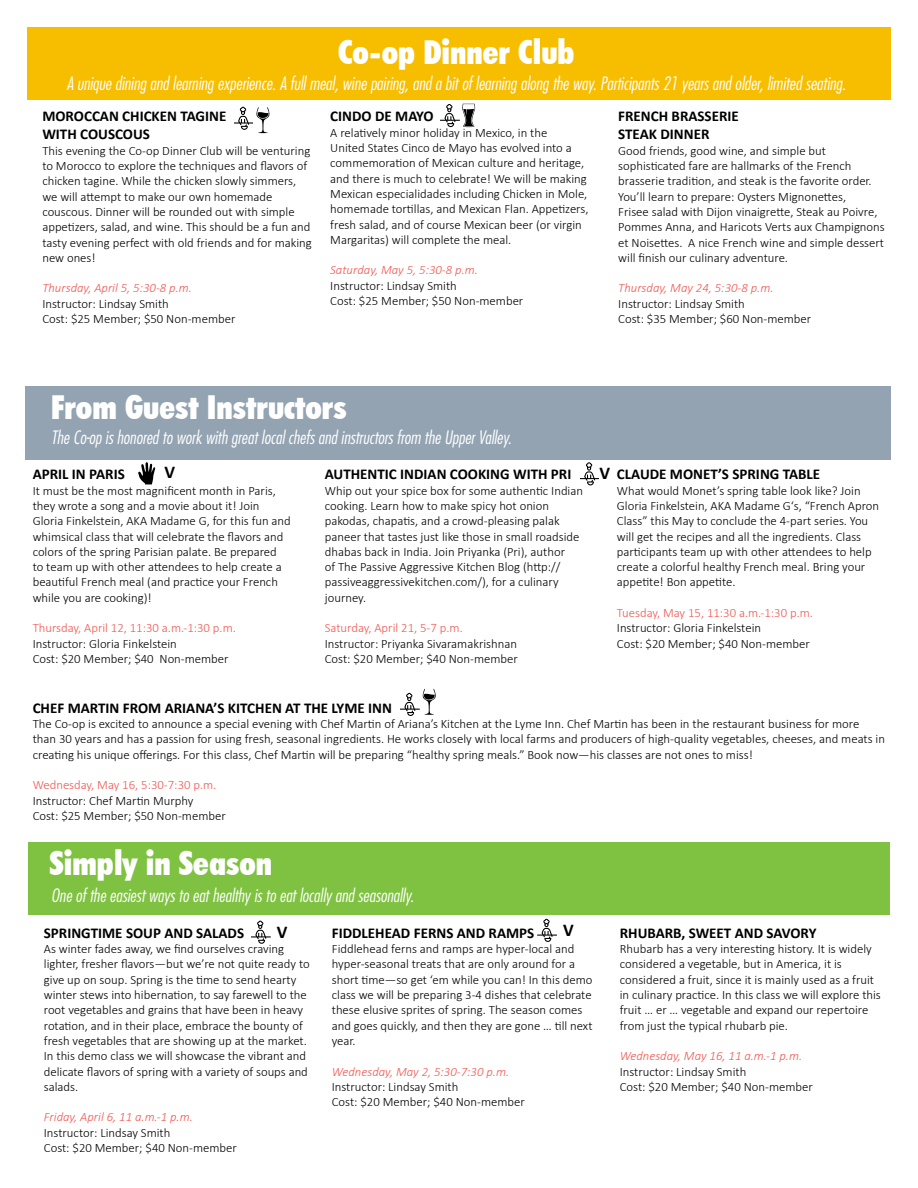
<style>
.page{position:relative;width:918px;height:1188px;background:#fff}
.page>*{position:absolute;margin:0;border:0;box-sizing:border-box;transform-origin:0 0}
.t1{font:900 condensed 33px "Futura BT";color:#fff}
.t2{font:italic 300 condensed 18px "Futura Std";color:#fff}
.t3{font:700 18px "Calibri";color:#000}
.t4{font:700 15px/18px "Calibri";color:#000}
.t5{font:300 12.75px/15.3px "Calibri";color:#000}
.t6{font:italic 300 12.75px "Calibri";color:#f05650}
.t7{font:300 12.75px "Calibri";color:#f05650}
</style>
<div class="page">
<svg style="left:252px;top:921px;width:18px;height:23px"></svg>
<div style="left:26px;top:387px;width:865px;height:73px;background:#93a3b1"></div>
<div style="left:27px;top:27px;width:864px;height:72px;background:#f7be00"></div>
<svg style="left:234px;top:107px;width:35px;height:26px"></svg>
<div style="left:28px;top:842px;width:862px;height:73px;background:#7fc241"></div>
<svg style="left:538px;top:919px;width:18px;height:23px"></svg>
<svg style="left:138px;top:462px;width:17px;height:22px"></svg>
<svg style="left:580px;top:462px;width:19px;height:23px"></svg>
<svg style="left:401px;top:689px;width:35px;height:27px"></svg>
<svg style="left:441px;top:104px;width:34px;height:23px"></svg>
<h1 class="t1" style="left:338px;top:32px;width:238px">Co-op Dinner Club</h1>
<h2 class="t2" style="left:67px;top:73px;width:781px">A unique dining and learning experience. A full meal, wine pairing, and a bit of learning along the way. Participants 21 years and older, limited seating.</h2>
<p class="t4" style="left:42px;top:107px;width:185px">MOROCCAN CHICKEN TAGINE<br>WITH COUSCOUS</p>
<p class="t5" style="left:42px;top:143px;width:271px">This evening the Co-op Dinner Club will be venturing to Morocco to explore the techniques and flavors of chicken tagine. While the chicken slowly simmers, we will attempt to make our own homemade couscous. Dinner will be rounded out with simple appetizers, salad, and wine. This should be a fun and tasty evening perfect with old friends and for making new ones!</p>
<p class="t6" style="left:42px;top:280px;width:151px">Thursday, April 5, 5:30-8 p.m.</p>
<p class="t5" style="left:42px;top:296px;width:195px">Instructor: Lindsay Smith<br>Cost: $25 Member; $50 Non-member</p>
<p class="t4" style="left:330px;top:107px;width:105px">CINDO DE MAYO</p>
<p class="t5" style="left:330px;top:125px;width:260px">A relatively minor holiday in Mexico, in the<br>United States Cinco de Mayo has evolved into a commemoration of Mexican culture and heritage, and there is much to celebrate! We will be making Mexican especialidades including Chicken in Mole, homemade tortillas, and Mexican Flan. Appetizers, fresh salad, and of course Mexican beer (or virgin Margaritas) will complete the meal.</p>
<p class="t6" style="left:330px;top:262px;width:149px">Saturday, May 5, 5:30-8 p.m.</p>
<p class="t5" style="left:330px;top:278px;width:195px">Instructor: Lindsay Smith<br>Cost: $25 Member; $50 Non-member</p>
<h1 class="t1" style="left:51px;top:388px;width:297px">From Guest Instructors</h1>
<h2 class="t2" style="left:51px;top:427px;width:462px">The Co-op is honored to work with great local chefs and instructors from the Upper Valley.</h2>
<p class="t4" style="left:618px;top:107px;width:122px">FRENCH BRASSERIE<br>STEAK DINNER</p>
<p class="t5" style="left:618px;top:143px;width:268px">Good friends, good wine, and simple but sophisticated fare are hallmarks of the French brasserie tradition, and steak is the favorite order.<br>You’ll learn to prepare: Oysters Mignonettes,<br>Frisee salad with Dijon vinaigrette, Steak au Poivre, Pommes Anna, and Haricots Verts aux Champignons et Noisettes. A nice French wine and simple dessert will finish our culinary adventure.</p>
<p class="t6" style="left:618px;top:280px;width:157px">Thursday, May 24, 5:30-8 p.m.</p>
<p class="t5" style="left:618px;top:296px;width:195px">Instructor: Lindsay Smith<br>Cost: $35 Member; $60 Non-member</p>
<h2 class="t3" style="left:164px;top:459px;width:12px">V</h2>
<h2 class="t3" style="left:599px;top:460px;width:12px">V</h2>
<p class="t4" style="left:617px;top:465px;width:205px">CLAUDE MONET’S SPRING TABLE</p>
<p class="t5" style="left:617px;top:483px;width:264px">What would Monet’s spring table look like? Join Gloria Finkelstein, AKA Madame G‘s, “French Apron Class” this May to conclude the 4-part series. You will get the recipes and all the ingredients. Class participants team up with other attendees to help create a colorful healthy French meal. Bring your appetite! Bon appetite.</p>
<p class="t7" style="left:617px;top:605px;width:198px">Tuesday, May 15, 11:30 a.m.-1:30 p.m.</p>
<p class="t5" style="left:617px;top:620px;width:195px">Instructor: Gloria Finkelstein<br>Cost: $20 Member; $40 Non-member</p>
<p class="t4" style="left:33px;top:465px;width:94px">APRIL IN PARIS</p>
<p class="t5" style="left:33px;top:483px;width:260px">It must be the most magnificent month in Paris, they wrote a song and a movie about it! Join Gloria Finkelstein, AKA Madame G, for this fun and whimsical class that will celebrate the flavors and colors of the spring Parisian palate. Be prepared<br>to team up with other attendees to help create a beautiful French meal (and practice your French while you are cooking)!</p>
<p class="t7" style="left:33px;top:620px;width:205px">Thursday, April 12, 11:30 a.m.-1:30 p.m.</p>
<p class="t5" style="left:33px;top:636px;width:197px">Instructor: Gloria Finkelstein<br>Cost: $20 Member; $40 Non-member</p>
<p class="t4" style="left:325px;top:465px;width:248px">AUTHENTIC INDIAN COOKING WITH PRI</p>
<p class="t5" style="left:325px;top:483px;width:260px">Whip out your spice box for some authentic Indian cooking. Learn how to make spicy hot onion pakodas, chapatis, and a crowd-pleasing palak paneer that tastes just like those in small roadside dhabas back in India. Join Priyanka (Pri), author<br>of The Passive Aggressive Kitchen Blog (http:// passiveaggressivekitchen.com/), for a culinary journey.</p>
<p class="t7" style="left:325px;top:620px;width:140px">Saturday, April 21, 5-7 p.m.</p>
<p class="t5" style="left:325px;top:636px;width:195px">Instructor: Priyanka Sivaramakrishnan<br>Cost: $20 Member; $40 Non-member</p>
<p class="t4" style="left:33px;top:699px;width:361px">CHEF MARTIN FROM ARIANA’S KITCHEN AT THE LYME INN</p>
<p class="t5" style="left:33px;top:716px;width:854px">The Co-op is excited to announce a special evening with Chef Martin of Ariana’s Kitchen at the Lyme Inn. Chef Martin has been in the restaurant business for more than 30 years and has a passion for using fresh, seasonal ingredients. He works closely with local farms and producers of high-quality vegetables, cheeses, and meats in creating his unique offerings. For this class, Chef Martin will be preparing “healthy spring meals.” Book now—his classes are not ones to miss!</p>
<p class="t7" style="left:33px;top:777px;width:185px">Wednesday, May 16, 5:30-7:30 p.m.</p>
<p class="t5" style="left:33px;top:793px;width:195px">Instructor: Chef Martin Murphy<br>Cost: $25 Member; $50 Non-member</p>
<h1 class="t1" style="left:50px;top:843px;width:224px">Simply in Season</h1>
<h2 class="t2" style="left:51px;top:884px;width:364px">One of the easiest ways to eat healthy is to eat locally and seasonally.</h2>
<h2 class="t3" style="left:277px;top:920px;width:12px">V</h2>
<p class="t4" style="left:44px;top:924px;width:202px">SPRINGTIME SOUP AND SALADS</p>
<p class="t5" style="left:44px;top:941px;width:267px">As winter fades away, we find ourselves craving lighter, fresher flavors—but we’re not quite ready to give up on soup. Spring is the time to send hearty winter stews into hibernation, to say farewell to the root vegetables and grains that have been in heavy rotation, and in their place, embrace the bounty of fresh vegetables that are showing up at the market.<br>In this demo class we will showcase the vibrant and delicate flavors of spring with a variety of soups and salads.</p>
<p class="t6" style="left:44px;top:1109px;width:151px">Friday, April 6, 11 a.m.-1 p.m.</p>
<p class="t5" style="left:44px;top:1125px;width:195px">Instructor: Lindsay Smith<br>Cost: $20 Member; $40 Non-member</p>
<h2 class="t3" style="left:563px;top:918px;width:12px">V</h2>
<p class="t4" style="left:332px;top:924px;width:204px">FIDDLEHEAD FERNS AND RAMPS</p>
<p class="t5" style="left:332px;top:941px;width:262px">Fiddlehead ferns and ramps are hyper-local and hyper-seasonal treats that are only around for a short time—so get ‘em while you can! In this demo class we will be preparing 3-4 dishes that celebrate these elusive sprites of spring. The season comes and goes quickly, and then they are gone … till next year.</p>
<p class="t6" style="left:332px;top:1063px;width:179px">Wednesday, May 2, 5:30-7:30 p.m.</p>
<p class="t5" style="left:332px;top:1079px;width:195px">Instructor: Lindsay Smith<br>Cost: $20 Member; $40 Non-member</p>
<p class="t4" style="left:620px;top:924px;width:198px">RHUBARB, SWEET AND SAVORY</p>
<p class="t5" style="left:620px;top:941px;width:263px">Rhubarb has a very interesting history. It is widely considered a vegetable, but in America, it is considered a fruit, since it is mainly used as a fruit in culinary practice. In this class we will explore this fruit … er … vegetable and expand our repertoire from just the typical rhubarb pie.</p>
<p class="t6" style="left:620px;top:1048px;width:184px">Wednesday, May 16, 11 a.m.-1 p.m.</p>
<p class="t5" style="left:620px;top:1064px;width:195px">Instructor: Lindsay Smith<br>Cost: $20 Member; $40 Non-member</p>
</div>
